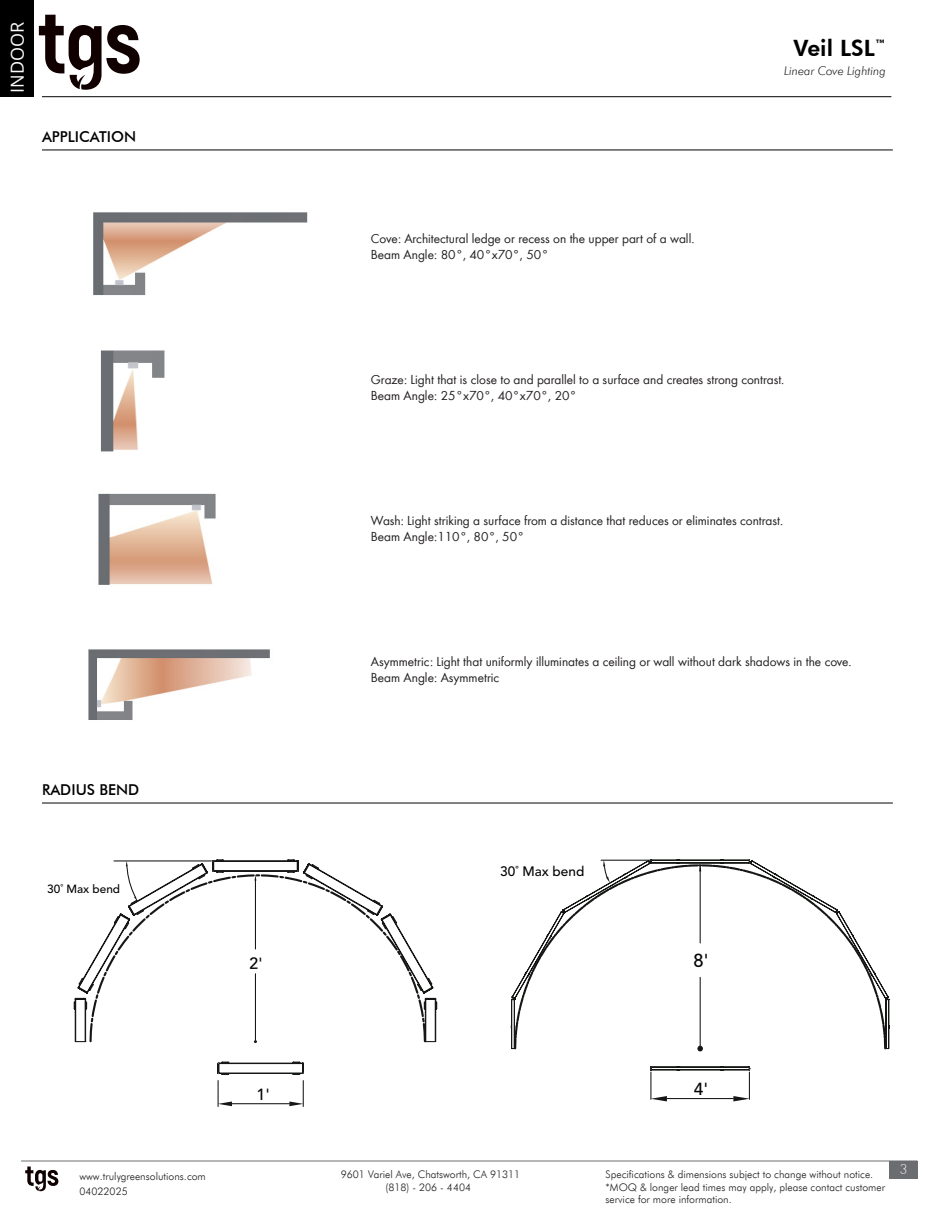
<style>
.page{position:relative;width:945px;height:1215px;background:#fff}
.page>*{position:absolute;margin:0;border:0;box-sizing:border-box;transform-origin:0 0}
.t1{font:800 22.5px "Futura BT";color:#000}
.t2{font:18px "Open Sans";color:#fafafa}
.t3{font:500 17.4px "Avenir";color:#030303}
.t4{font:500 16.05px "Avenir";color:#030303}
.t5{font:500 15px "Futura BT";color:#000}
.t6{font:300 15px "Futura Round";color:#f7f7f8}
.t7{font:500 13.65px "Avenir";color:#030303}
.t8{font:13.5px "Futura Boo";color:#231f20}
.t9{font:italic 300 12px "Futura BT";color:#231f20}
.t10{font:500 11.7px "Avenir";color:#030303}
.t11{font:300 10.5px/12px "Futura BT";color:#231f20}
</style>
<div class="page">
<svg style="left:25px;top:1167px;width:33px;height:24px"></svg>
<div style="left:889px;top:1161px;width:28px;height:18px;background:#6c6d70"></div>
<hr style="left:21px;top:1161px;width:896px;height:1px;background:#6c6d70">
<div style="left:0;top:0;width:34px;height:96px;background:#000"></div>
<hr style="left:42px;top:96px;width:849px;height:1px;background:#231f20">
<svg style="left:39px;top:15px;width:101px;height:75px"></svg>
<hr style="left:42px;top:149px;width:851px;height:2px;background:#57585a">
<hr style="left:42px;top:802px;width:851px;height:2px;background:#57585a">
<img style="left:88px;top:649px;width:182px;height:71px">
<img style="left:100px;top:350px;width:65px;height:102px">
<img style="left:98px;top:493px;width:118px;height:92px">
<img style="left:93px;top:212px;width:215px;height:83px">
<svg style="left:217px;top:1061px;width:87px;height:14px"></svg>
<hr style="left:232px;top:1103px;width:57px;height:1px;background:#141714">
<svg style="left:218px;top:1081px;width:14px;height:25px"></svg>
<svg style="left:289px;top:1081px;width:15px;height:25px"></svg>
<svg style="left:650px;top:1066px;width:100px;height:35px"></svg>
<svg style="left:73px;top:859px;width:365px;height:184px"></svg>
<svg style="left:510px;top:859px;width:380px;height:193px"></svg>
<h2 class="t2" style="left:5px;top:93px;width:72px;rotate:-90deg">INDOOR</h2>
<p class="t5" style="left:42px;top:127px;width:96px">APPLICATION</p>
<p class="t5" style="left:42px;top:780px;width:99px">RADIUS BEND</p>
<p class="t10" style="left:47px;top:882px;width:74px">30˚ Max bend</p>
<p class="t8" style="left:371px;top:229px;width:325px">Cove: Architectural ledge or recess on the upper part of a wall.</p>
<p class="t8" style="left:371px;top:245px;width:179px">Beam Angle: 80°, 40°x70°, 50°</p>
<h1 class="t1" style="left:794px;top:34px;width:94px">Veil LSL<sup>™</sup></h1>
<p class="t9" style="left:784px;top:63px;width:103px">Linear Cove Lighting</p>
<p class="t8" style="left:371px;top:370px;width:415px">Graze: Light that is close to and parallel to a surface and creates strong contrast.</p>
<p class="t8" style="left:371px;top:386px;width:207px">Beam Angle: 25°x70°, 40°x70°, 20°</p>
<p class="t8" style="left:371px;top:511px;width:414px">Wash: Light striking a surface from a distance that reduces or eliminates contrast.</p>
<p class="t8" style="left:371px;top:527px;width:155px">Beam Angle:110°, 80°, 50°</p>
<p class="t8" style="left:371px;top:652px;width:482px">Asymmetric: Light that uniformly illuminates a ceiling or wall without dark shadows in the cove.</p>
<p class="t8" style="left:371px;top:668px;width:130px">Beam Angle: Asymmetric</p>
<p class="t7" style="left:500px;top:864px;width:86px">30˚ Max bend</p>
<p class="t4" style="left:257px;top:1085px;width:15px">1'</p>
<p class="t3" style="left:694px;top:1079px;width:16px">4'</p>
<p class="t11" style="left:79px;top:1170px;width:128px">www.trulygreensolutions.com</p>
<p class="t11" style="left:341px;top:1168px;width:181px">9601 Variel Ave, Chatsworth, CA 91311</p>
<p class="t11" style="left:606px;top:1169px;width:269px">Specifications &amp; dimensions subject to change without notice.</p>
<p class="t11" style="left:386px;top:1181px;width:87px">(818) - 206 - 4404</p>
<p class="t11" style="left:606px;top:1181px;width:281px">*MOQ &amp; longer lead times may apply, please contact customer service for more information.</p>
<p class="t11" style="left:79px;top:1186px;width:50px">04022025</p>
<p class="t6" style="left:900px;top:1159px;width:10px">3</p>
</div>
